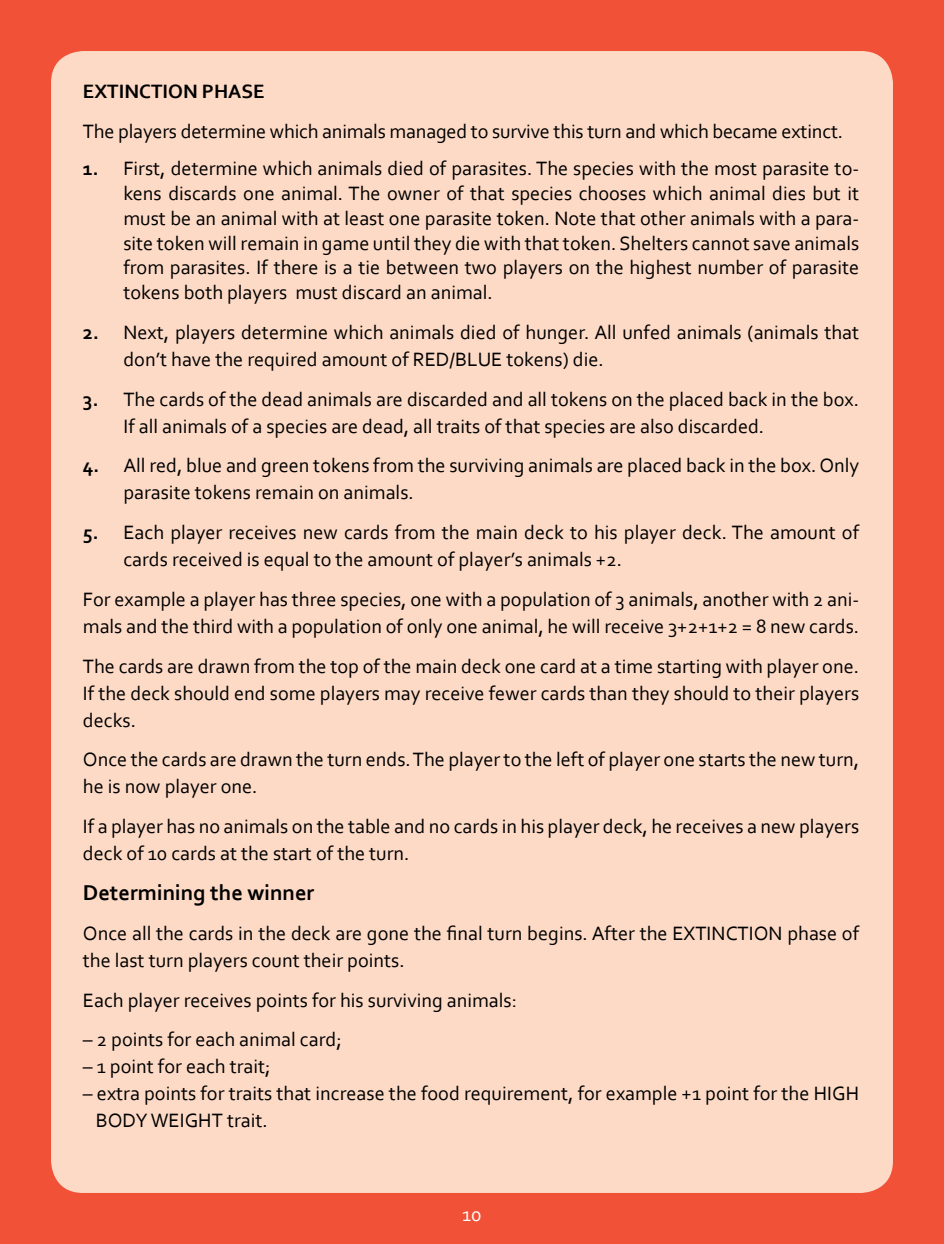
<style>
.page{position:relative;width:944px;height:1244px;background:#f05137}
.page>*{position:absolute;margin:0;border:0;box-sizing:border-box;transform-origin:0 0}
.t1{font:700 22.5px "Corbel";color:#000}
.t2{font:20.25px/27px "Corbel";color:#000}
.t3{font:700 20.25px "Corbel";color:#000}
.t4{font:20.25px "Corbel";color:#fff}
.s1{font-weight:700}
</style>
<div class="page">
<div style="left:51px;top:51px;width:842px;height:1142px;background:#fddac6;border-radius:32px"></div>
<p class="t3" style="left:83px;top:79px;width:183px">EXTINCTION PHASE</p>
<p class="t2" style="left:83px;top:117px;width:762px">The players determine which animals managed to survive this turn and which became extinct.</p>
<p class="t2" style="left:123px;top:156px;width:737px;line-height:24.8px;text-align:justify;text-indent:-40px"><span class="s1">1.</span> First, determine which animals died of parasites. The species with the most parasite to&shy;kens discards one animal. The owner of that species chooses which animal dies but it must be an animal with at least one parasite token. Note that other animals with a para&shy;site token will remain in game until they die with that token. Shelters cannot save animals from parasites. If there is a tie between two players on the highest number of parasite tokens both players must discard an animal.</p>
<p class="t2" style="left:123px;top:318px;width:737px;text-indent:-40px"><span class="s1">2.</span> Next, players determine which animals died of hunger. All unfed animals (animals that don’t have the required amount of RED/BLUE tokens) die.</p>
<p class="t2" style="left:123px;top:385px;width:737px;text-indent:-40px"><span class="s1">3.</span> The cards of the dead animals are discarded and all tokens on the placed back in the box.<br>If all animals of a species are dead, all traits of that species are also discarded.</p>
<p class="t2" style="left:123px;top:451px;width:737px;text-indent:-40px"><span class="s1">4.</span> All red, blue and green tokens from the surviving animals are placed back in the box. Only parasite tokens remain on animals.</p>
<p class="t2" style="left:123px;top:518px;width:737px;text-indent:-40px"><span class="s1">5.</span> Each player receives new cards from the main deck to his player deck. The amount of cards received is equal to the amount of player’s animals +2.</p>
<p class="t2" style="left:83px;top:585px;width:778px">For example a player has three species, one with a population of 3 animals, another with 2 ani&shy;mals and the third with a population of only one animal, he will receive 3+2+1+2 = 8 new cards.</p>
<p class="t2" style="left:83px;top:652px;width:778px;text-align:justify">The cards are drawn from the top of the main deck one card at a time starting with player one.<br>If the deck should end some players may receive fewer cards than they should to their players decks.</p>
<p class="t2" style="left:83px;top:745px;width:778px">Once the cards are drawn the turn ends. The player to the left of player one starts the new turn, he is now player one.</p>
<p class="t2" style="left:83px;top:812px;width:778px">If a player has no animals on the table and no cards in his player deck, he receives a new players deck of 10 cards at the start of the turn.</p>
<p class="t1" style="left:83px;top:878px;width:233px">Determining the winner</p>
<p class="t2" style="left:83px;top:919px;width:778px">Once all the cards in the deck are gone the final turn begins. After the EXTINCTION phase of the last turn players count their points.</p>
<p class="t2" style="left:83px;top:986px;width:436px">Each player receives points for his surviving animals:</p>
<p class="t2" style="left:83px;top:1025px;width:260px">– 2 points for each animal card;</p>
<p class="t2" style="left:83px;top:1052px;width:189px">– 1 point for each trait;</p>
<p class="t2" style="left:96px;top:1079px;width:765px;text-indent:-13px">– extra points for traits that increase the food requirement, for example +1 point for the HIGH<br>BODY WEIGHT trait.</p>
<p class="t4" style="left:462px;top:1201px;width:21px">10</p>
</div>
